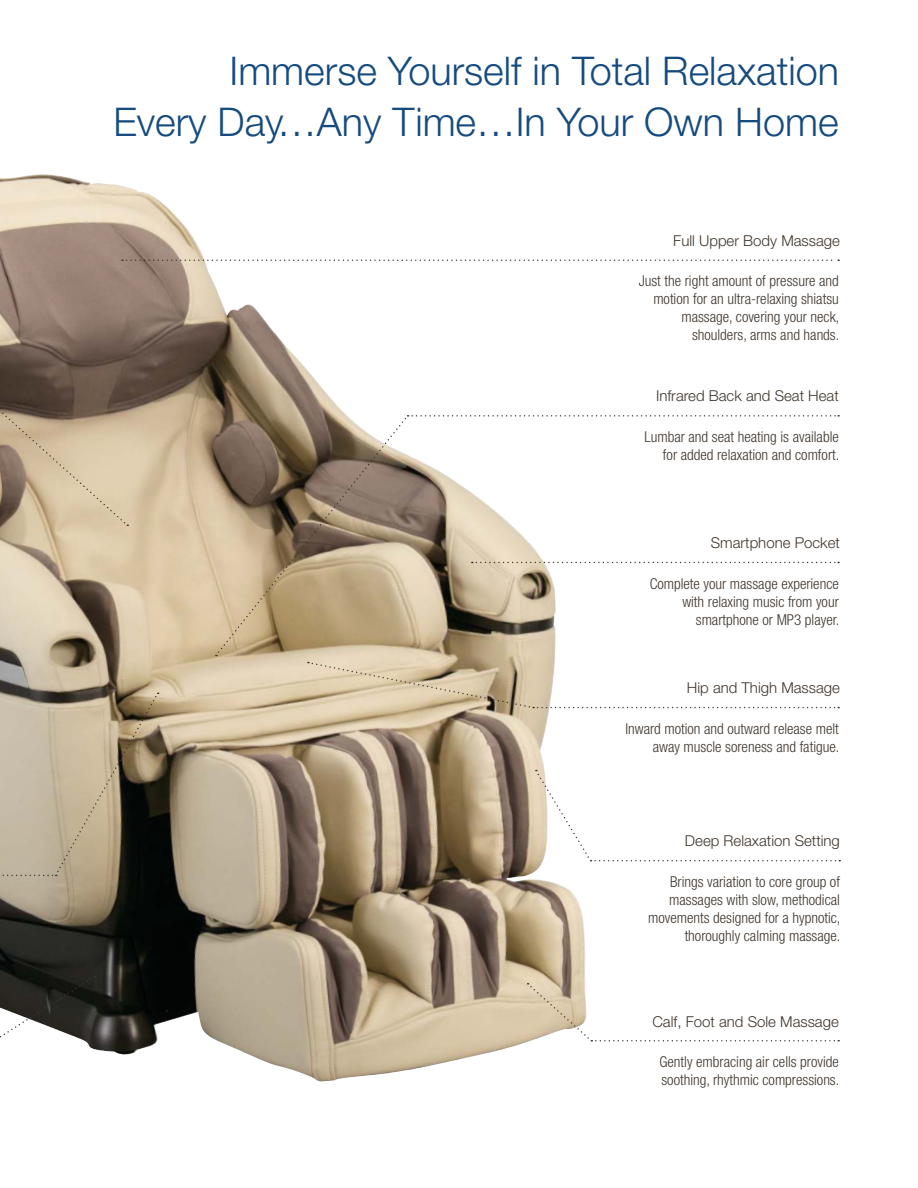
<style>
.page{position:relative;width:918px;height:1188px;background:#fff}
.page>*{position:absolute;margin:0;border:0;box-sizing:border-box;transform-origin:0 0}
.t1{font:300 39.6px/51px "Helvetica Neue";color:#164b7f;text-align:right}
.t2{font:300 condensed 15px/18px "Helvetica Neue";color:#40362d;text-align:right}
.t3{font:300 15px "Helvetica Neue";color:#40362d}
</style>
<div class="page">
<img style="left:0;top:174px;width:588px;height:908px">
<svg style="left:122px;top:260px;width:717px;height:1px"></svg>
<svg style="left:217px;top:415px;width:191px;height:239px;background:#a38f74"></svg>
<svg style="left:408px;top:415px;width:431px;height:2px"></svg>
<svg style="left:308px;top:662px;width:531px;height:47px"></svg>
<svg style="left:472px;top:562px;width:367px;height:1px"></svg>
<svg style="left:528px;top:983px;width:311px;height:59px"></svg>
<svg style="left:0;top:358px;width:128px;height:168px;background:#a39179"></svg>
<svg style="left:0;top:693px;width:159px;height:183px;background:#a1947e"></svg>
<svg style="left:0;top:976px;width:95px;height:90px"></svg>
<svg style="left:536px;top:770px;width:304px;height:91px"></svg>
<h1 class="t1" style="left:113px;top:50px;width:727px">Immerse Yourself in Total Relaxation<br>Every Day…Any Time…In Your Own Home</h1>
<p class="t3" style="left:673px;top:235px;width:168px">Full Upper Body Massage</p>
<p class="t2" style="left:639px;top:273px;width:202px">Just the right amount of pressure and motion for an ultra-relaxing shiatsu massage, covering your neck, shoulders, arms and hands.</p>
<p class="t3" style="left:656px;top:390px;width:184px">Infrared Back and Seat Heat</p>
<p class="t2" style="left:644px;top:429px;width:197px">Lumbar and seat heating is available for added relaxation and comfort.</p>
<p class="t3" style="left:711px;top:537px;width:131px">Smartphone Pocket</p>
<p class="t2" style="left:650px;top:576px;width:191px">Complete your massage experience with relaxing music from your smartphone or MP3 player.</p>
<p class="t3" style="left:687px;top:682px;width:155px">Hip and Thigh Massage</p>
<p class="t2" style="left:625px;top:721px;width:216px">Inward motion and outward release melt away muscle soreness and fatigue.</p>
<p class="t3" style="left:685px;top:835px;width:157px">Deep Relaxation Setting</p>
<p class="t2" style="left:648px;top:874px;width:194px">Brings variation to core group of massages with slow, methodical movements designed for a hypnotic, thoroughly calming massage.</p>
<p class="t3" style="left:652px;top:1016px;width:188px">Calf, Foot and Sole Massage</p>
<p class="t2" style="left:660px;top:1054px;width:181px;text-align:left">Gently embracing air cells provide soothing, rhythmic compressions.</p>
</div>
